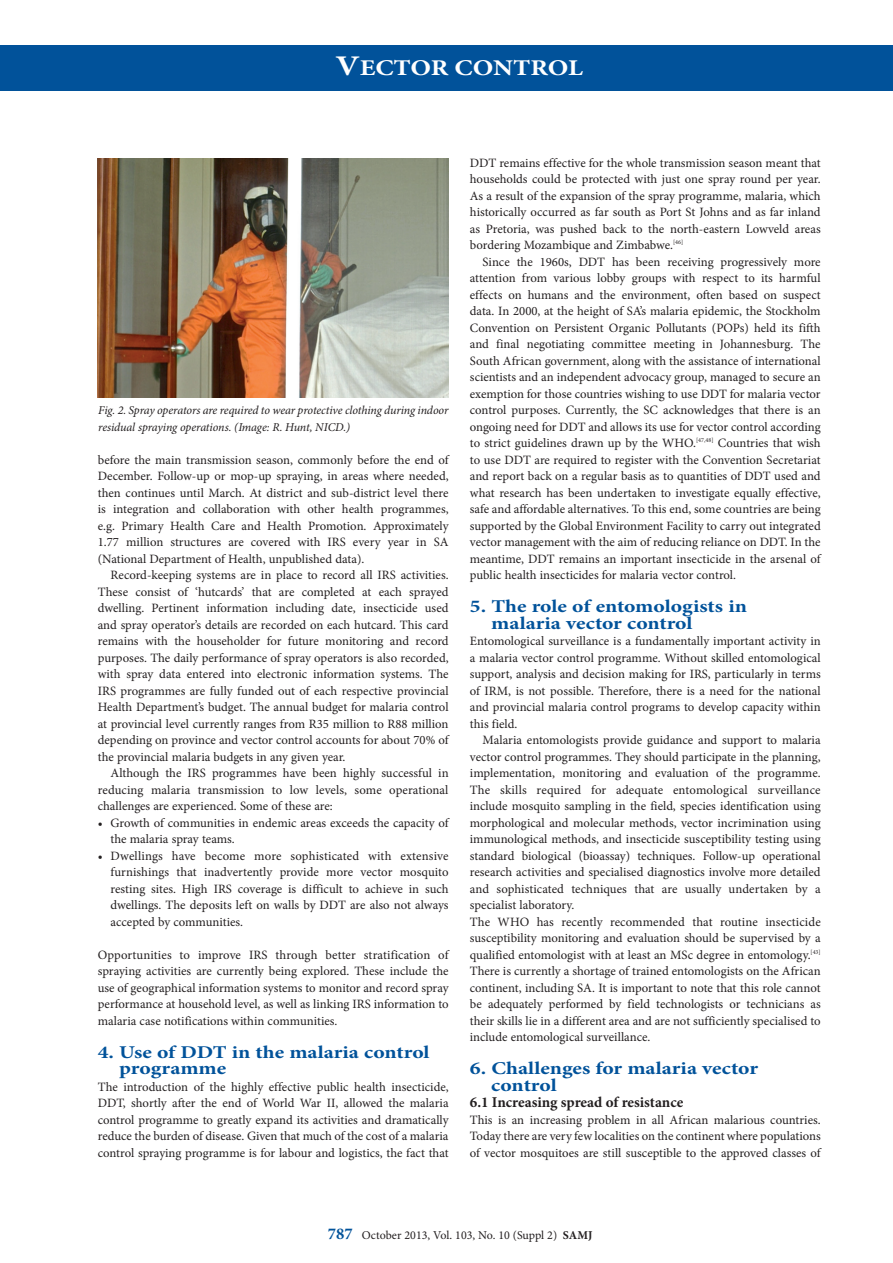
<style>
.page{position:relative;width:893px;height:1263px;background:#fff}
.page>*{position:absolute;margin:0;border:0;box-sizing:border-box;transform-origin:0 0}
.t1{font:700 22.5px "Minion Pro";letter-spacing:-.005em;color:#fff;scale:1.2 1}
.B_HEAD{font:700 18px/16.5px "Minion Pro";color:#01529a;scale:1.2 1}
.C_HEAD{font:700 15px "Minion Pro";color:#231f20}
.BODY_TEXT_INDENT{font:12.75px/16.5px "Minion Pro";color:#231f20;text-align:justify}
.BODY_TEXT_1ST_PARAGR{font:12.75px/16.5px "Minion Pro";color:#231f20;text-align:justify}
.CAPTIONS{font:italic 12px/16.5px "Minion Pro";letter-spacing:-.01em;color:#231f20}
.t2{font:12px "Minion Pro";color:#231f20}
.s1{font-size:28.5px}
.s2{font-weight:700;font-size:16.5px;color:#01529a}
.s3{font-weight:700}
</style>
<div class="page">
<div style="left:0;top:45px;width:893px;height:45px;background:#01529a"></div>
<img style="left:98px;top:158px;width:350px;height:240px">
<h1 class="t1" style="left:335px;top:52px;width:208px"><span class="s1">V</span>ECTOR CONTROL</h1>
<p class="CAPTIONS" style="left:98px;top:402px;width:352px">Fig. 2. Spray operators are required to wear protective clothing during indoor residual spraying operations. (Image: R. Hunt, NICD.)</p>
<p class="BODY_TEXT_INDENT" style="left:98px;top:451px;width:352px">before the main transmission season, commonly before the end of December. Follow-up or mop-up spraying, in areas where needed, then continues until March. At district and sub-district level there is integration and collaboration with other health programmes, e.g. Primary Health Care and Health Promotion. Approximately 1.77 million structures are covered with IRS every year in SA (National Department of Health, unpublished data).</p>
<p class="BODY_TEXT_INDENT" style="left:98px;top:567px;width:352px;text-indent:13px">Record-keeping systems are in place to record all IRS activities.<br>These consist of ‘hutcards’ that are completed at each sprayed dwelling. Pertinent information including date, insecticide used and spray operator’s details are recorded on each hutcard. This card remains with the householder for future monitoring and record purposes. The daily performance of spray operators is also recorded, with spray data entered into electronic information systems. The IRS programmes are fully funded out of each respective provincial Health Department’s budget. The annual budget for malaria control at provincial level currently ranges from R35 million to R88 million depending on province and vector control accounts for about 70% of the provincial malaria budgets in any given year.</p>
<p class="BODY_TEXT_INDENT" style="left:98px;top:765px;width:352px;text-indent:13px">Although the IRS programmes have been highly successful in reducing malaria transmission to low levels, some operational challenges are experienced. Some of these are:</p>
<p class="BODY_TEXT_INDENT" style="left:111px;top:814px;width:340px;text-indent:-13px">• Growth of communities in endemic areas exceeds the capacity of the malaria spray teams.</p>
<p class="BODY_TEXT_INDENT" style="left:111px;top:847px;width:340px;text-indent:-13px">• Dwellings have become more sophisticated with extensive furnishings that inadvertently provide more vector mosquito resting sites. High IRS coverage is difficult to achieve in such dwellings. The deposits left on walls by DDT are also not always accepted by communities.</p>
<p class="BODY_TEXT_1ST_PARAGR" style="left:98px;top:946px;width:352px">Opportunities to improve IRS through better stratification of spraying activities are currently being explored. These include the use of geographical information systems to monitor and record spray performance at household level, as well as linking IRS information to malaria case notifications within communities.</p>
<h2 class="B_HEAD" style="left:119px;top:1043px;width:260px;text-indent:-21px">4. Use of DDT in the malaria control programme</h2>
<p class="BODY_TEXT_1ST_PARAGR" style="left:98px;top:1078px;width:352px">The introduction of the highly effective public health insecticide, DDT, shortly after the end of World War II, allowed the malaria control programme to greatly expand its activities and dramatically reduce the burden of disease. Given that much of the cost of a malaria control spraying programme is for labour and logistics, the fact that</p>
<p class="BODY_TEXT_1ST_PARAGR" style="left:470px;top:154px;width:352px">DDT remains effective for the whole transmission season meant that households could be protected with just one spray round per year.<br>As a result of the expansion of the spray programme, malaria, which historically occurred as far south as Port St Johns and as far inland as Pretoria, was pushed back to the north-eastern Lowveld areas bordering Mozambique and Zimbabwe.<sup>[46]</sup></p>
<p class="BODY_TEXT_INDENT" style="left:470px;top:253px;width:352px;text-indent:13px">Since the 1960s, DDT has been receiving progressively more attention from various lobby groups with respect to its harmful effects on humans and the environment, often based on suspect data. In 2000, at the height of SA’s malaria epidemic, the Stockholm Convention on Persistent Organic Pollutants (POPs) held its fifth and final negotiating committee meeting in Johannesburg. The South African government, along with the assistance of international scientists and an independent advocacy group, managed to secure an exemption for those countries wishing to use DDT for malaria vector control purposes. Currently, the SC acknowledges that there is an ongoing need for DDT and allows its use for vector control according to strict guidelines drawn up by the WHO.<sup>[47,48]</sup> Countries that wish to use DDT are required to register with the Convention Secretariat and report back on a regular basis as to quantities of DDT used and what research has been undertaken to investigate equally effective, safe and affordable alternatives. To this end, some countries are being supported by the Global Environment Facility to carry out integrated vector management with the aim of reducing reliance on DDT. In the meantime, DDT remains an important insecticide in the arsenal of public health insecticides for malaria vector control.</p>
<h2 class="B_HEAD" style="left:491px;top:598px;width:215px;text-indent:-21px">5. The role of entomologists in malaria vector control</h2>
<p class="BODY_TEXT_1ST_PARAGR" style="left:470px;top:633px;width:352px">Entomological surveillance is a fundamentally important activity in a malaria vector control programme. Without skilled entomological support, analysis and decision making for IRS, particularly in terms of IRM, is not possible. Therefore, there is a need for the national and provincial malaria control programs to develop capacity within this field.</p>
<p class="BODY_TEXT_INDENT" style="left:470px;top:732px;width:352px;text-indent:13px">Malaria entomologists provide guidance and support to malaria vector control programmes. They should participate in the planning, implementation, monitoring and evaluation of the programme.<br>The skills required for adequate entomological surveillance include mosquito sampling in the field, species identification using morphological and molecular methods, vector incrimination using immunological methods, and insecticide susceptibility testing using standard biological (bioassay) techniques. Follow-up operational research activities and specialised diagnostics involve more detailed and sophisticated techniques that are usually undertaken by a specialist laboratory.</p>
<p class="BODY_TEXT_1ST_PARAGR" style="left:470px;top:913px;width:352px">The WHO has recently recommended that routine insecticide susceptibility monitoring and evaluation should be supervised by a qualified entomologist with at least an MSc degree in entomology.<sup>[43] </sup>There is currently a shortage of trained entomologists on the African continent, including SA. It is important to note that this role cannot be adequately performed by field technologists or technicians as their skills lie in a different area and are not sufficiently specialised to include entomological surveillance.</p>
<h2 class="B_HEAD" style="left:491px;top:1060px;width:224px;text-indent:-21px">6. Challenges for malaria vector control</h2>
<h3 class="C_HEAD" style="left:470px;top:1092px;width:215px">6.1 Increasing spread of resistance</h3>
<p class="BODY_TEXT_INDENT" style="left:470px;top:1111px;width:352px">This is an increasing problem in all African malarious countries.<br>Today there are very few localities on the continent where populations of vector mosquitoes are still susceptible to the approved classes of</p>
<p class="t2" style="left:328px;top:1227px;width:266px"><span class="s2">787</span> October 2013, Vol. 103, No. 10 (Suppl 2) <span class="s3">SAMJ</span></p>
</div>
